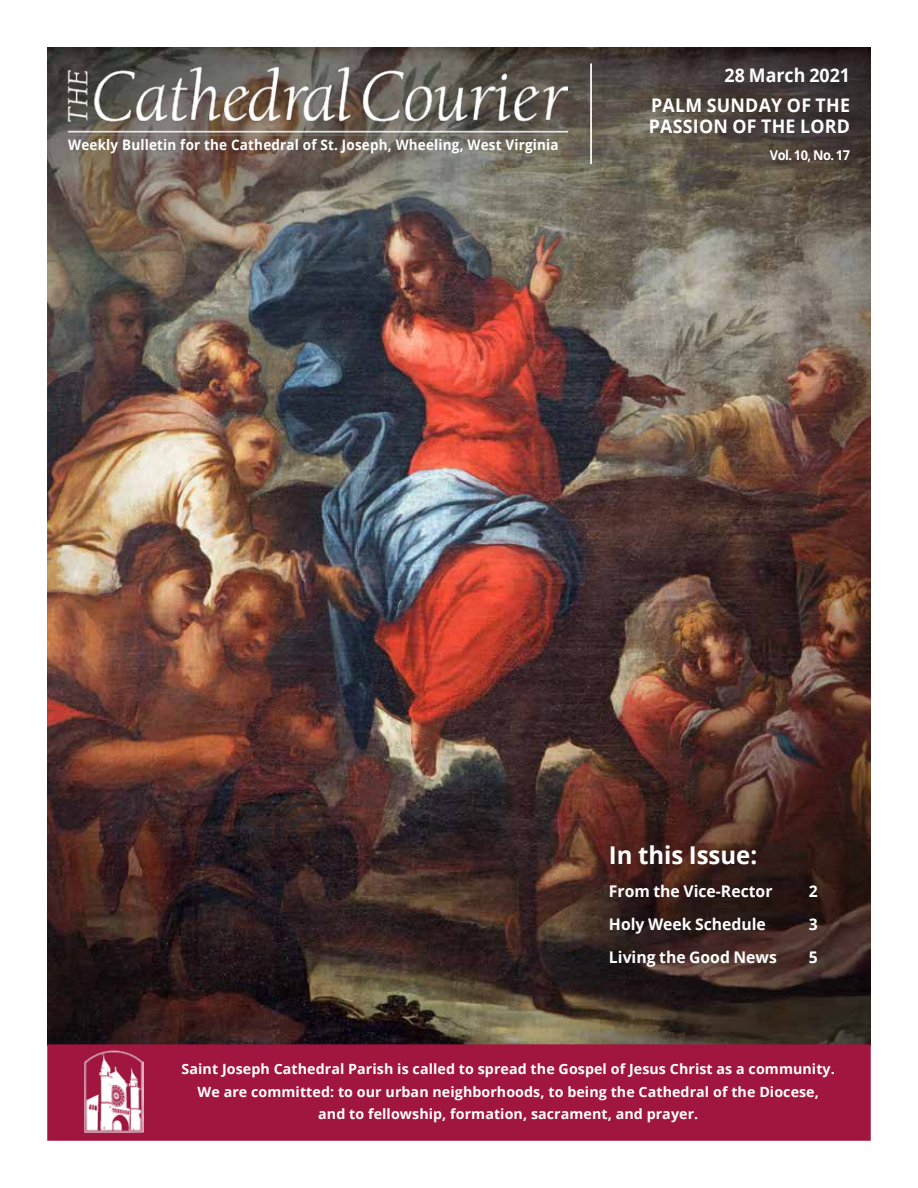
<style>
.page{position:relative;width:918px;height:1188px;background:#fff}
.page>*{position:absolute;margin:0;border:0;box-sizing:border-box;transform-origin:0 0}
.t1{font:700 24.45px "Open Sans";color:#fff}
.t2{font:700 18.75px/30px "Open Sans";letter-spacing:.015em;color:#fff;text-align:right;scale:.95 1}
.t3{font:700 16.05px/33px "Open Sans";color:#fff}
.t4{font:700 14.55px "Open Sans";letter-spacing:.015em;color:#fff;scale:.93 1}
.t5{font:700 14.1px/22.5px "Open Sans";letter-spacing:.005em;color:#fff;text-align:center}
.t6{font:700 13.5px "Open Sans";letter-spacing:-.04em;color:#fff;scale:.95 1}
</style>
<div class="page">
<img style="left:47px;top:47px;width:824px;height:997px">
<div style="left:47px;top:1044px;width:824px;height:97px;background:#a0163e;border:2px solid #a0163e"></div>
<hr style="left:590px;top:63px;width:2px;height:101px;background:#fff">
<img style="left:63px;top:63px;width:504px;height:76px">
<img style="left:84px;top:1050px;width:59px;height:82px">
<p class="t4" style="left:68px;top:134px;width:529px">Weekly Bulletin for the Cathedral of St. Joseph, Wheeling, West Virginia</p>
<h2 class="t2" style="left:651px;top:59px;width:211px">28 March 2021<br>PALM SUNDAY OF THE</h2>
<h2 class="t2" style="left:649px;top:110px;width:213px">PASSION OF THE LORD</h2>
<p class="t6" style="left:770px;top:145px;width:86px">Vol. 10, No. 17</p>
<h1 class="t1" style="left:609px;top:838px;width:150px">In this Issue:</h1>
<p class="t3" style="left:609px;top:874px;width:169px">From the Vice-Rector<br>Holy Week Schedule<br>Living the Good News</p>
<p class="t3" style="left:809px;top:875px;width:10px;text-align:justify">2<br>3<br>5</p>
<p class="t5" style="left:182px;top:1057px;width:655px">Saint Joseph Cathedral Parish is called to spread the Gospel of Jesus Christ as a community.<br>We are committed: to our urban neighborhoods, to being the Cathedral of the Diocese,<br>and to fellowship, formation, sacrament, and prayer.</p>
</div>
